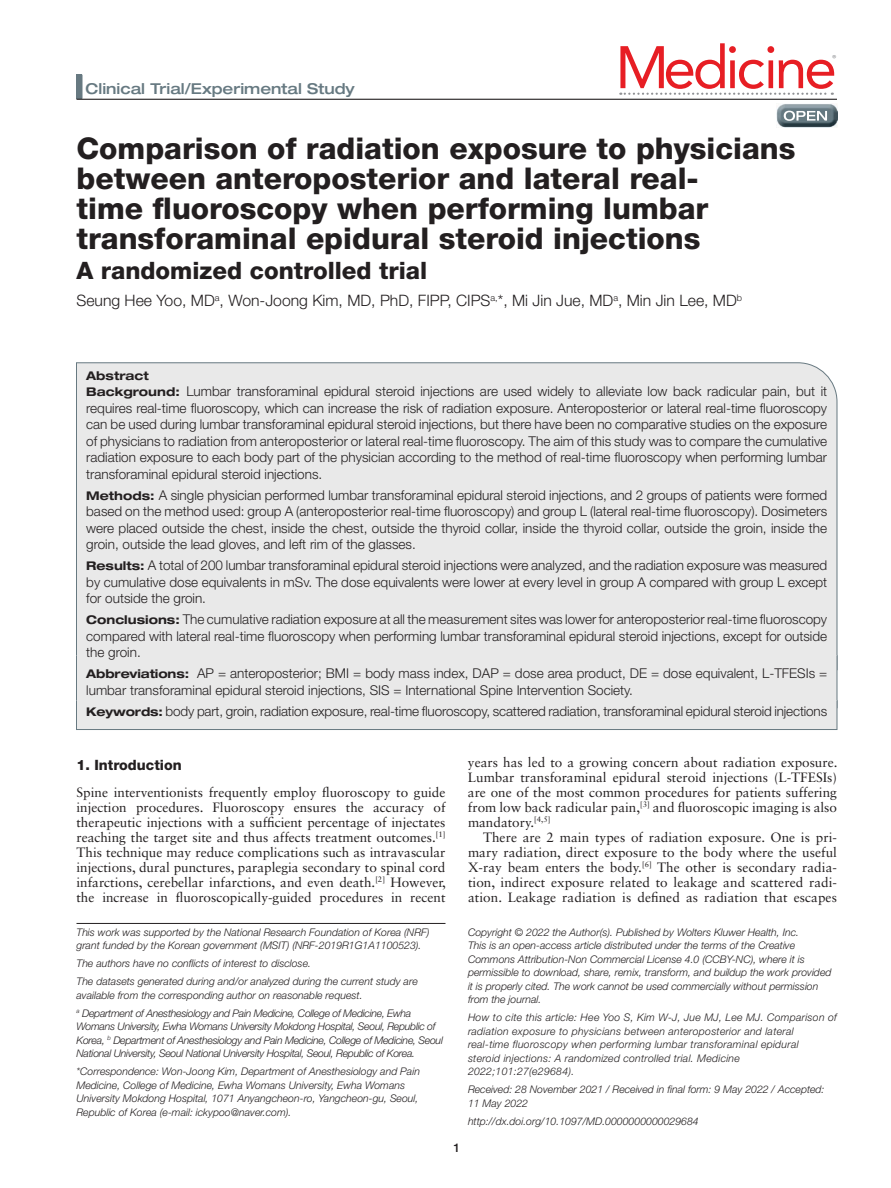
<style>
.page{position:relative;width:891px;height:1188px;background:#fff}
.page>*{position:absolute;margin:0;border:0;box-sizing:border-box;transform-origin:0 0}
.t1{font:59.4px "Avenir";letter-spacing:-.06em;color:#e71e24}
.t2{font:800 30px/30px "Helvetica Neue LT Std";color:#231f20}
.t3{font:800 24px "Helvetica Neue LT Std";color:#231f20}
.t4{font:300 15.75px "Helvetica Neue LT Std";color:#231f20}
.t5{font:500 expanded 15px "Helvetica Neue LT Std";color:#667981}
.t6{font:800 14.25px "Helvetica Neue LT Std";color:#231f20}
.t7{font:300 13.5px/16.5px "Helvetica Neue LT Std";color:#231f20;text-align:justify}
.t8{font:13.5px/15px "Sabon LT Std";color:#231f20;text-align:justify}
.t9{font:700 expanded 12px "Helvetica Neue LT Std";color:#231f20}
.t10{font:500 12px "Helvetica Neue LT Std";color:#231f20}
.t11{font:italic 300 10.5px/13.5px "Helvetica Neue LT Std";color:#231f20}
.t12{font:italic 300 10.5px/13.5px "Helvetica Neue LT Std";letter-spacing:-.025em;color:#231f20}
.t13{font:italic 300 10.5px/13.5px "Helvetica Neue LT Std";letter-spacing:.025em;color:#231f20}
.t14{font:500 10.35px "Akzidenz Grotesk BE";color:#909295}
.s1{font-weight:700;font-stretch:expanded;font-size:12px}
</style>
<div class="page">
<div style="left:76px;top:74px;width:6px;height:25px;background:#677981"></div>
<hr style="left:76px;top:99px;width:761px;height:1px;background:#231f20">
<img style="left:776px;top:104px;width:61px;height:24px">
<svg style="left:784px;top:111px;width:43px;height:10px"></svg>
<svg style="left:620px;top:93px;width:213px;height:2px"></svg>
<div style="left:76px;top:362px;width:762px;height:309px;background:#e9e9e9"></div>
<div style="left:76px;top:655px;width:761px;height:54px;background:#e9e9e9"></div>
<div style="left:76px;top:700px;width:761px;height:30px;background:#e9e9e9"></div>
<div style="left:76px;top:700px;width:761px;height:30px;border:1px solid #677981"></div>
<hr style="left:76px;top:923px;width:370px;height:1px;background:#231f20">
<p class="t5" style="left:86px;top:80px;width:271px">Clinical Trial/Experimental Study</p>
<h1 class="t1" style="left:615px;top:33px;width:223px">Medicine</h1>
<p class="t14" style="left:832px;top:52px;width:6px">®</p>
<h2 class="t2" style="left:76px;top:134px;width:721px">Comparison of radiation exposure to physicians between anteroposterior and lateral real-<br>time fluoroscopy when performing lumbar transforaminal epidural steroid injections</h2>
<h3 class="t3" style="left:76px;top:257px;width:352px">A randomized controlled trial</h3>
<p class="t4" style="left:76px;top:291px;width:667px">Seung Hee Yoo, MD<sup>a</sup>, Won-Joong Kim, MD, PhD, FIPP, CIPS<sup>a,</sup>*, Mi Jin Jue, MD<sup>a</sup>, Min Jin Lee, MD<sup>b</sup></p>
<p class="t9" style="left:86px;top:368px;width:64px">Abstract</p>
<p class="t7" style="left:86px;top:383px;width:743px"><span class="s1">Background:</span> Lumbar transforaminal epidural steroid injections are used widely to alleviate low back radicular pain, but it requires real-time fluoroscopy, which can increase the risk of radiation exposure. Anteroposterior or lateral real-time fluoroscopy can be used during lumbar transforaminal epidural steroid injections, but there have been no comparative studies on the exposure of physicians to radiation from anteroposterior or lateral real-time fluoroscopy. The aim of this study was to compare the cumulative radiation exposure to each body part of the physician according to the method of real-time fluoroscopy when performing lumbar transforaminal epidural steroid injections.</p>
<p class="t7" style="left:86px;top:487px;width:743px"><span class="s1">Methods:</span> A single physician performed lumbar transforaminal epidural steroid injections, and 2 groups of patients were formed based on the method used: group A (anteroposterior real-time fluoroscopy) and group L (lateral real-time fluoroscopy). Dosimeters were placed outside the chest, inside the chest, outside the thyroid collar, inside the thyroid collar, outside the groin, inside the groin, outside the lead gloves, and left rim of the glasses.</p>
<p class="t7" style="left:86px;top:557px;width:743px"><span class="s1">Results:</span> A total of 200 lumbar transforaminal epidural steroid injections were analyzed, and the radiation exposure was measured by cumulative dose equivalents in mSv. The dose equivalents were lower at every level in group A compared with group L except for outside the groin.</p>
<p class="t7" style="left:86px;top:611px;width:742px"><span class="s1">Conclusions:</span> The cumulative radiation exposure at all the measurement sites was lower for anteroposterior real-time fluoroscopy compared with lateral real-time fluoroscopy when performing lumbar transforaminal epidural steroid injections, except for outside the groin.</p>
<p class="t7" style="left:86px;top:665px;width:743px"><span class="s1">Abbreviations:</span> AP = anteroposterior; BMI = body mass index, DAP = dose area product, DE = dose equivalent, L-TFESIs = lumbar transforaminal epidural steroid injections, SIS = International Spine Intervention Society.</p>
<p class="t7" style="left:86px;top:703px;width:743px"><span class="s1">Keywords:</span> body part, groin, radiation exposure, real-time fluoroscopy, scattered radiation, transforaminal epidural steroid injections</p>
<p class="t6" style="left:76px;top:756px;width:107px">1. Introduction</p>
<p class="t8" style="left:76px;top:785px;width:371px">Spine interventionists frequently employ fluoroscopy to guide injection procedures. Fluoroscopy ensures the accuracy of therapeutic injections with a sufficient percentage of injectates reaching the target site and thus affects treatment outcomes.<sup>[1] </sup>This technique may reduce complications such as intravascular injections, dural punctures, paraplegia secondary to spinal cord infarctions, cerebellar infarctions, and even death.<sup>[2]</sup> However, the increase in fluoroscopically-guided procedures in recent</p>
<p class="t11" style="left:76px;top:925px;width:354px">This work was supported by the National Research Foundation of Korea (NRF) grant funded by the Korean government (MSIT) (NRF-2019R1G1A1100523).</p>
<p class="t11" style="left:76px;top:954px;width:343px;line-height:18px">The authors have no conflicts of interest to disclose.<br>The datasets generated during and/or analyzed during the current study are</p>
<p class="t12" style="left:76px;top:986px;width:336px;line-height:18px">available from the corresponding author on reasonable request.<br><sup>a</sup> Department of Anesthesiology and Pain Medicine, College of Medicine, Ewha</p>
<p class="t12" style="left:76px;top:1020px;width:368px">Womans University, Ewha Womans University Mokdong Hospital, Seoul, Republic of<br>Korea, <sup>b</sup> Department of Anesthesiology and Pain Medicine, College of Medicine, Seoul<br>National University, Seoul National University Hospital, Seoul, Republic of Korea.</p>
<p class="t11" style="left:77px;top:1065px;width:345px">*Correspondence: Won-Joong Kim, Department of Anesthesiology and Pain Medicine, College of Medicine, Ewha Womans University, Ewha Womans University Mokdong Hospital, 1071 Anyangcheon-ro, Yangcheon-gu, Seoul, Republic of Korea (e-mail: ickypoo@naver.com).</p>
<p class="t10" style="left:453px;top:1140px;width:8px">1</p>
<p class="t8" style="left:468px;top:755px;width:371px">years has led to a growing concern about radiation exposure.<br>Lumbar transforaminal epidural steroid injections (L-TFESIs) are one of the most common procedures for patients suffering from low back radicular pain,<sup>[3]</sup> and fluoroscopic imaging is also mandatory.<sup>[4,5]</sup></p>
<p class="t8" style="left:468px;top:830px;width:371px;text-indent:15px">There are 2 main types of radiation exposure. One is pri&shy;mary radiation, direct exposure to the body where the useful X-ray beam enters the body.<sup>[6]</sup> The other is secondary radia&shy;tion, indirect exposure related to leakage and scattered radi&shy;ation. Leakage radiation is defined as radiation that escapes</p>
<p class="t11" style="left:468px;top:925px;width:365px">Copyright © 2022 the Author(s). Published by Wolters Kluwer Health, Inc.<br>This is an open-access article distributed under the terms of the Creative Commons Attribution-Non Commercial License 4.0 (CCBY-NC), where it is permissible to download, share, remix, transform, and buildup the work provided it is properly cited. The work cannot be used commercially without permission from the journal.</p>
<p class="t13" style="left:468px;top:1011px;width:370px">How to cite this article: Hee Yoo S, Kim W-J, Jue MJ, Lee MJ. Comparison of radiation exposure to physicians between anteroposterior and lateral real-time fluoroscopy when performing lumbar transforaminal epidural<br>steroid injections: A randomized controlled trial. Medicine 2022;101:27(e29684).</p>
<p class="t11" style="left:468px;top:1083px;width:358px">Received: 28 November 2021 / Received in final form: 9 May 2022 / Accepted:<br>11 May 2022</p>
<p class="t11" style="left:468px;top:1114px;width:232px">http://dx.doi.org/10.1097/MD.0000000000029684</p>
</div>
